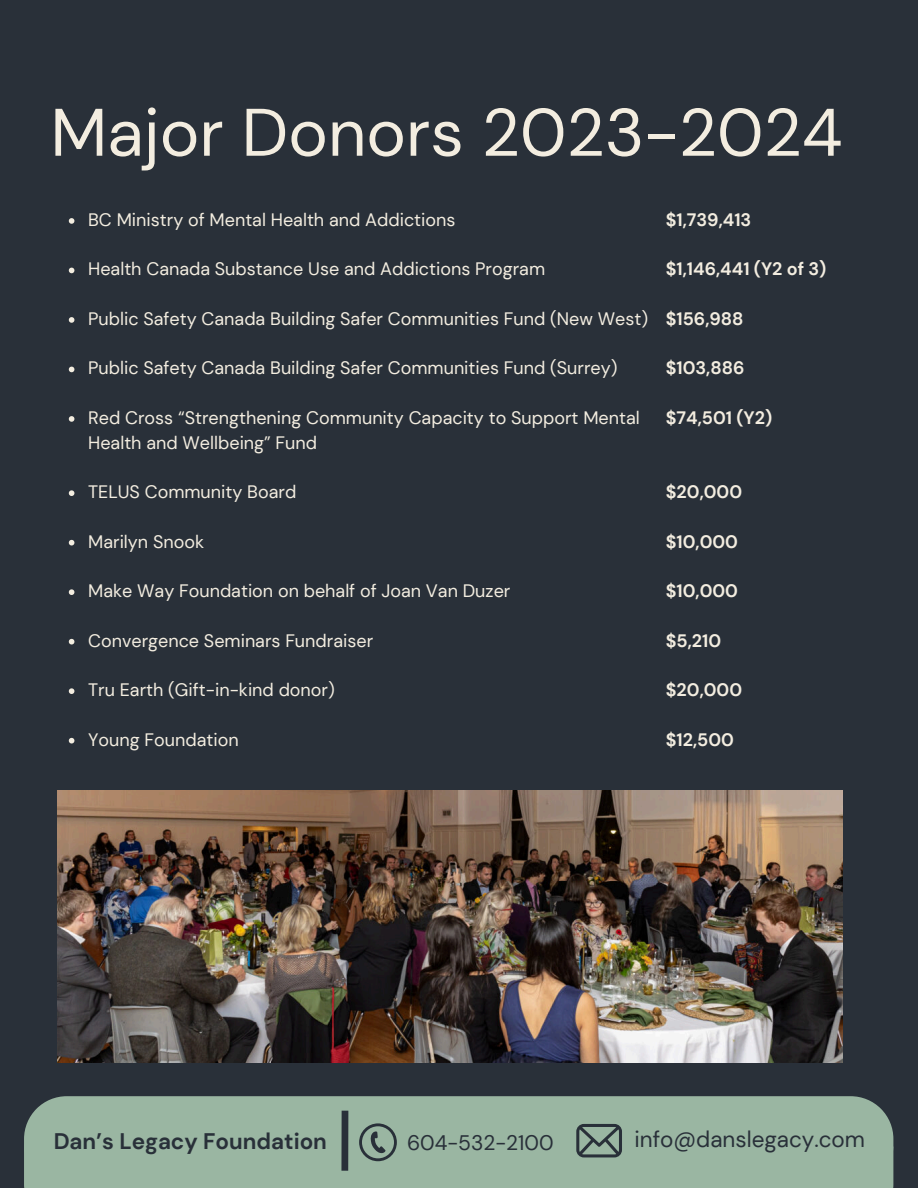
<style>
.page{position:relative;width:918px;height:1188px;background:#293039}
.page>*{position:absolute;margin:0;border:0;box-sizing:border-box;transform-origin:0 0}
.t1{font:67.05px "DM Sans";color:#f3ede0}
.t2{font:700 22.5px "DM Sans";color:#293039}
.t3{font:22.5px "DM Sans";color:#293039}
.t4{font:21px "DM Sans";color:#293039}
.t5{font:18px/24.8px "DM Sans";color:#f3ede0}
.t6{font:700 18px "DM Sans";color:#f3ede0}
</style>
<div class="page">
<img style="left:58px;top:791px;width:785px;height:272px">
<svg style="left:69px;top:218px;width:5px;height:6px"></svg>
<svg style="left:69px;top:268px;width:5px;height:5px"></svg>
<svg style="left:69px;top:317px;width:5px;height:6px"></svg>
<svg style="left:69px;top:367px;width:5px;height:5px"></svg>
<svg style="left:69px;top:416px;width:5px;height:6px"></svg>
<svg style="left:69px;top:490px;width:5px;height:6px"></svg>
<svg style="left:69px;top:540px;width:5px;height:5px"></svg>
<svg style="left:69px;top:589px;width:5px;height:6px"></svg>
<svg style="left:69px;top:639px;width:5px;height:5px"></svg>
<svg style="left:69px;top:688px;width:5px;height:6px"></svg>
<svg style="left:69px;top:738px;width:5px;height:5px"></svg>
<div style="left:24px;top:1096px;width:869px;height:92px;background:#9ab6a2"></div>
<div style="left:341px;top:1111px;width:7px;height:60px;background:#293039"></div>
<svg style="left:359px;top:1123px;width:38px;height:38px"></svg>
<svg style="left:576px;top:1124px;width:46px;height:33px"></svg>
<h1 class="t1" style="left:50px;top:89px;width:793px">Major Donors 2023-2024</h1>
<h5 class="t5" style="left:88px;top:207px;width:369px">BC Ministry of Mental Health and Addictions</h5>
<h5 class="t5" style="left:88px;top:257px;width:459px">Health Canada Substance Use and Addictions Program</h5>
<h5 class="t5" style="left:88px;top:306px;width:562px">Public Safety Canada Building Safer Communities Fund (New West)</h5>
<h4 class="t5" style="left:88px;top:356px;width:531px">Public Safety Canada Building Safer Communities Fund (Surrey)</h4>
<h5 class="t5" style="left:88px;top:405px;width:553px">Red Cross “Strengthening Community Capacity to Support Mental<br>Health and Wellbeing” Fund</h5>
<h5 class="t5" style="left:88px;top:480px;width:210px">TELUS Community Board</h5>
<h5 class="t5" style="left:88px;top:529px;width:117px">Marilyn Snook</h5>
<h5 class="t5" style="left:88px;top:579px;width:424px">Make Way Foundation on behalf of Joan Van Duzer</h5>
<h5 class="t5" style="left:88px;top:628px;width:287px">Convergence Seminars Fundraiser</h5>
<h5 class="t5" style="left:88px;top:678px;width:248px">Tru Earth (Gift-in-kind donor)</h5>
<p class="t5" style="left:88px;top:727px;width:152px">Young Foundation</p>
<p class="t6" style="left:666px;top:208px;width:87px">$1,739,413</p>
<p class="t6" style="left:666px;top:258px;width:162px">$1,146,441 (Y2 of 3)</p>
<p class="t6" style="left:666px;top:307px;width:79px">$156,988</p>
<p class="t6" style="left:666px;top:357px;width:80px">$103,886</p>
<p class="t6" style="left:666px;top:406px;width:108px">$74,501 (Y2)</p>
<p class="t6" style="left:666px;top:480px;width:78px">$20,000</p>
<p class="t6" style="left:666px;top:530px;width:74px">$10,000</p>
<p class="t6" style="left:666px;top:579px;width:74px">$10,000</p>
<p class="t6" style="left:666px;top:629px;width:57px">$5,210</p>
<p class="t6" style="left:666px;top:678px;width:78px">$20,000</p>
<h5 class="t6" style="left:666px;top:728px;width:70px">$12,500</h5>
<h2 class="t2" style="left:54px;top:1127px;width:275px">Dan’s Legacy Foundation</h2>
<h3 class="t4" style="left:407px;top:1129px;width:148px">604-532-2100</h3>
<p class="t3" style="left:635px;top:1125px;width:232px">info@danslegacy.com</p>
</div>
